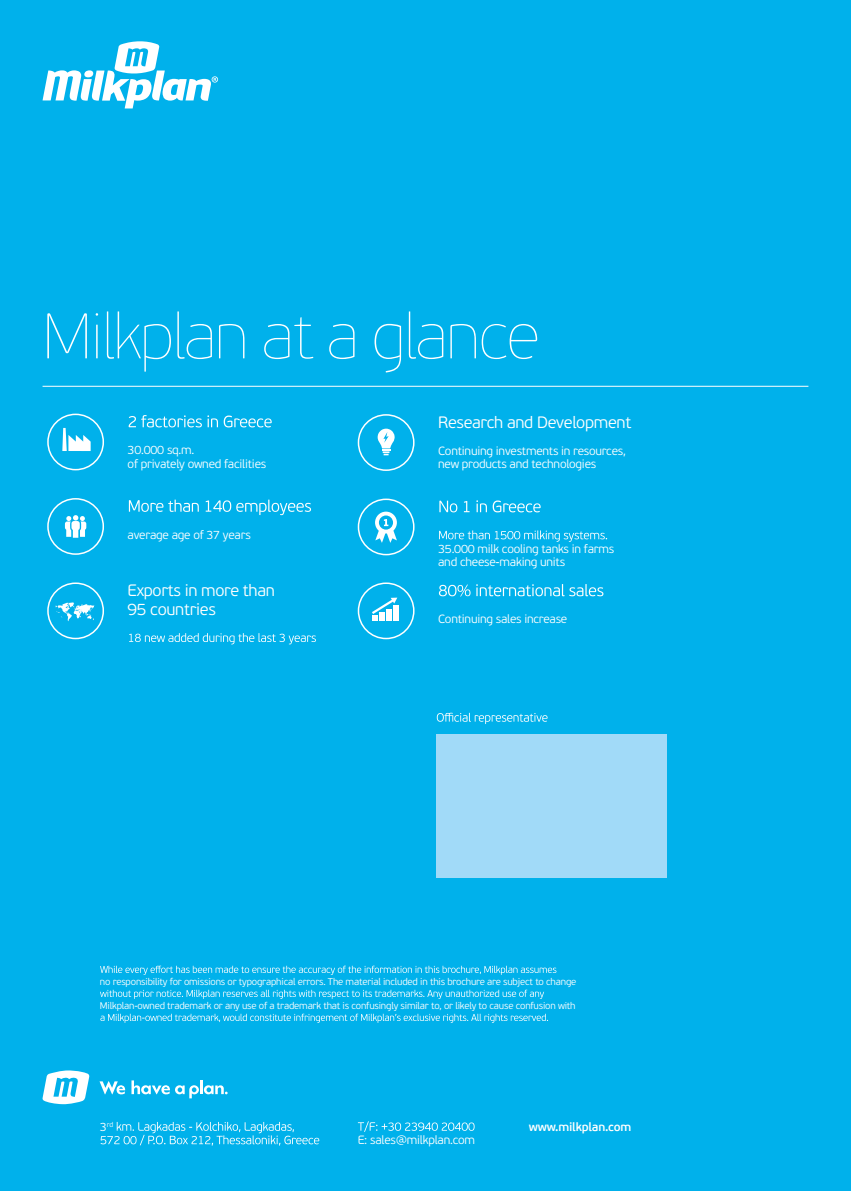
<style>
.page{position:relative;width:851px;height:1191px;background:#fff}
.page>*{position:absolute;margin:0;border:0;box-sizing:border-box;transform-origin:0 0}
.t1{font:64.2px "PF Beau Sans Pro X Thin";letter-spacing:-.02em;color:#fff}
.t2{font:300 16.5px/18.8px "PF Beau Sans Pro";letter-spacing:-.02em;color:#fff}
.t3{font:300 12px/13.5px "PF Beau Sans Pro";letter-spacing:-.02em;color:#fff}
.t4{font:600 12px "PF Beau Sans Pro";letter-spacing:-.02em;color:#fff}
.t5{font:300 9.75px "PF Beau Sans Pro";letter-spacing:-.02em;color:#fff}
.t6{font:300 7.05px "PF Beau Sans Pro";color:#fff}
.s1{font-size:12px}
</style>
<div class="page">
<div style="left:0;top:0;width:850px;height:1191px;background:#00b1eb"></div>
<svg style="left:129px;top:415px;width:143px;height:12px"></svg>
<svg style="left:100px;top:1122px;width:219px;height:23px"></svg>
<svg style="left:358px;top:1121px;width:116px;height:10px"></svg>
<div style="left:47px;top:413px;width:57px;height:57px;border:2px solid #fff;border-radius:50%"></div>
<svg style="left:62px;top:428px;width:29px;height:23px"></svg>
<svg style="left:129px;top:499px;width:182px;height:16px"></svg>
<div style="left:47px;top:498px;width:57px;height:57px;border:2px solid #fff;border-radius:50%"></div>
<svg style="left:65px;top:515px;width:21px;height:23px"></svg>
<hr style="left:43px;top:386px;width:765px;height:1px;background:#fff">
<svg style="left:129px;top:633px;width:187px;height:11px"></svg>
<div style="left:357px;top:414px;width:57px;height:57px;border:2px solid #fff;border-radius:50%"></div>
<svg style="left:377px;top:428px;width:18px;height:27px"></svg>
<svg style="left:439px;top:500px;width:101px;height:12px"></svg>
<svg style="left:439px;top:530px;width:168px;height:12px"></svg>
<div style="left:357px;top:498px;width:57px;height:57px;border:2px solid #fff;border-radius:50%"></div>
<svg style="left:375px;top:511px;width:22px;height:32px"></svg>
<svg style="left:439px;top:584px;width:164px;height:12px"></svg>
<div style="left:357px;top:582px;width:57px;height:57px;border:2px solid #fff;border-radius:50%"></div>
<div style="left:393px;top:605px;width:5px;height:15px;background:#fff"></div>
<svg style="left:372px;top:597px;width:25px;height:23px"></svg>
<svg style="left:43px;top:41px;width:175px;height:67px"></svg>
<svg style="left:42px;top:1070px;width:48px;height:34px"></svg>
<svg style="left:99px;top:1081px;width:26px;height:13px"></svg>
<svg style="left:131px;top:1080px;width:96px;height:18px"></svg>
<svg style="left:100px;top:965px;width:456px;height:10px"></svg>
<svg style="left:100px;top:989px;width:444px;height:10px"></svg>
<svg style="left:100px;top:1013px;width:448px;height:10px"></svg>
<svg style="left:436px;top:712px;width:111px;height:12px"></svg>
<div style="left:436px;top:734px;width:230px;height:143px;background:#a1daf8"></div>
<div style="left:47px;top:582px;width:57px;height:57px;border:2px solid #fff;border-radius:50%"></div>
<svg style="left:56px;top:602px;width:38px;height:19px"></svg>
<h1 class="t1" style="left:43px;top:300px;width:498px">Milkplan at a glance</h1>
<p class="t3" style="left:128px;top:443px;width:140px">30.000 sq.m.<br>of privately owned facilities</p>
<p class="t3" style="left:128px;top:528px;width:125px">average age of 37 years</p>
<h2 class="t2" style="left:128px;top:581px;width:149px">Exports in more than<br>95 countries</h2>
<h2 class="t2" style="left:438px;top:413px;width:195px">Research and Development</h2>
<p class="t3" style="left:438px;top:444px;width:189px">Continuing investments in resources, new products and technologies</p>
<p class="t3" style="left:438px;top:542px;width:177px">35.000 milk cooling tanks in farms and cheese-making units</p>
<p class="t3" style="left:438px;top:612px;width:131px">Continuing sales increase</p>
<p class="t5" style="left:100px;top:976px;width:478px">no responsibility for omissions or typographical errors. The material included in this brochure are subject to change</p>
<p class="t5" style="left:100px;top:1000px;width:477px">Milkplan-owned trademark or any use of a trademark that is confusingly similar to, or likely to cause confusion with</p>
<p class="t6" style="left:100px;top:1120px;width:15px"><span class="s1">3</span>rd</p>
<p class="t3" style="left:357px;top:1133px;width:119px">E: sales@milkplan.com</p>
<p class="t4" style="left:529px;top:1119px;width:104px">www.milkplan.com</p>
</div>
